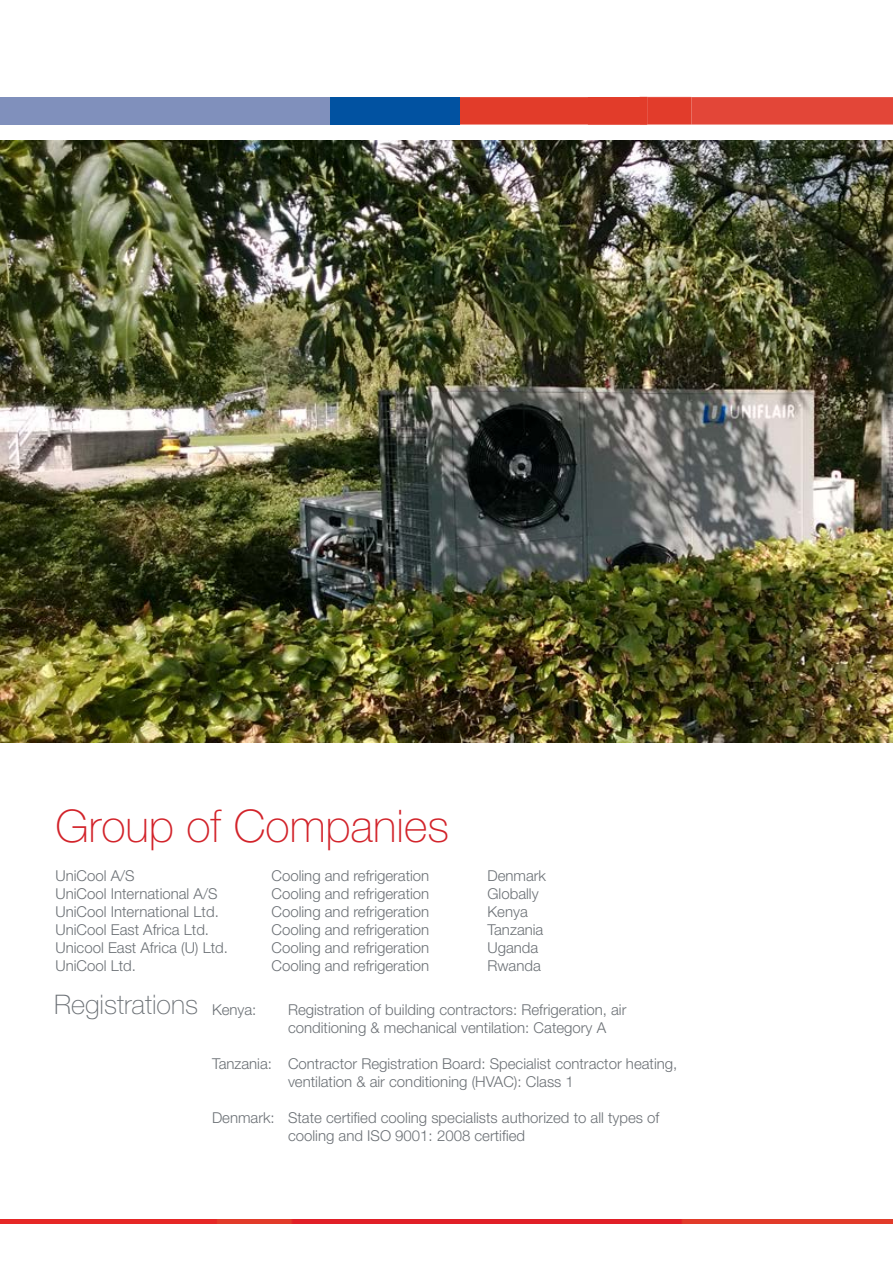
<style>
.page{position:relative;width:893px;height:1263px;background:#fff}
.page>*{position:absolute;margin:0;border:0;box-sizing:border-box;transform-origin:0 0}
.t1{font:100 45px "Helvetica Neue LT Pro";color:#d2232a}
.t2{font:100 27px "Helvetica Neue LT Pro";color:#6c7176}
.t3{font:300 15px/18px "Helvetica Neue LT Pro";color:#6c7176}
</style>
<div class="page">
<img style="left:0;top:1219px;width:893px;height:5px">
<svg style="left:460px;top:97px;width:433px;height:28px;background:#e24434"></svg>
<div style="left:0;top:97px;width:460px;height:28px;background:#0152a1"></div>
<div style="left:0;top:97px;width:330px;height:28px;background:#8090bc"></div>
<img style="left:0;top:140px;width:893px;height:603px">
<h1 class="t1" style="left:55px;top:800px;width:395px">Group of Companies</h1>
<p class="t3" style="left:55px;top:866px;width:81px">UniCool A/S</p>
<p class="t3" style="left:271px;top:866px;width:159px">Cooling and refrigeration</p>
<p class="t3" style="left:487px;top:866px;width:60px">Denmark</p>
<p class="t3" style="left:55px;top:884px;width:163px">UniCool International A/S</p>
<p class="t3" style="left:271px;top:884px;width:159px">Cooling and refrigeration</p>
<p class="t3" style="left:487px;top:884px;width:53px">Globally</p>
<p class="t3" style="left:55px;top:902px;width:165px">UniCool International Ltd.</p>
<p class="t3" style="left:271px;top:902px;width:159px">Cooling and refrigeration</p>
<p class="t3" style="left:487px;top:902px;width:42px">Kenya</p>
<p class="t3" style="left:55px;top:920px;width:155px">UniCool East Africa Ltd.</p>
<p class="t3" style="left:271px;top:920px;width:159px">Cooling and refrigeration</p>
<p class="t3" style="left:487px;top:920px;width:57px">Tanzania</p>
<p class="t3" style="left:55px;top:938px;width:174px">Unicool East Africa (U) Ltd.</p>
<p class="t3" style="left:271px;top:938px;width:159px">Cooling and refrigeration</p>
<p class="t3" style="left:487px;top:938px;width:52px">Uganda</p>
<p class="t3" style="left:55px;top:956px;width:82px">UniCool Ltd.</p>
<p class="t3" style="left:271px;top:956px;width:159px">Cooling and refrigeration</p>
<p class="t3" style="left:487px;top:956px;width:55px">Rwanda</p>
<h2 class="t2" style="left:54px;top:989px;width:146px">Registrations</h2>
<p class="t3" style="left:212px;top:1000px;width:46px">Kenya:</p>
<p class="t3" style="left:212px;top:1054px;width:62px">Tanzania:</p>
<p class="t3" style="left:212px;top:1108px;width:64px">Denmark:</p>
<p class="t3" style="left:288px;top:1000px;width:340px">Registration of building contractors: Refrigeration, air conditioning &amp; mechanical ventilation: Category A</p>
<p class="t3" style="left:288px;top:1054px;width:391px">Contractor Registration Board: Specialist contractor heating, ventilation &amp; air conditioning (HVAC): Class 1</p>
<p class="t3" style="left:288px;top:1108px;width:373px">State certified cooling specialists authorized to all types of cooling and ISO 9001: 2008 certified</p>
</div>
